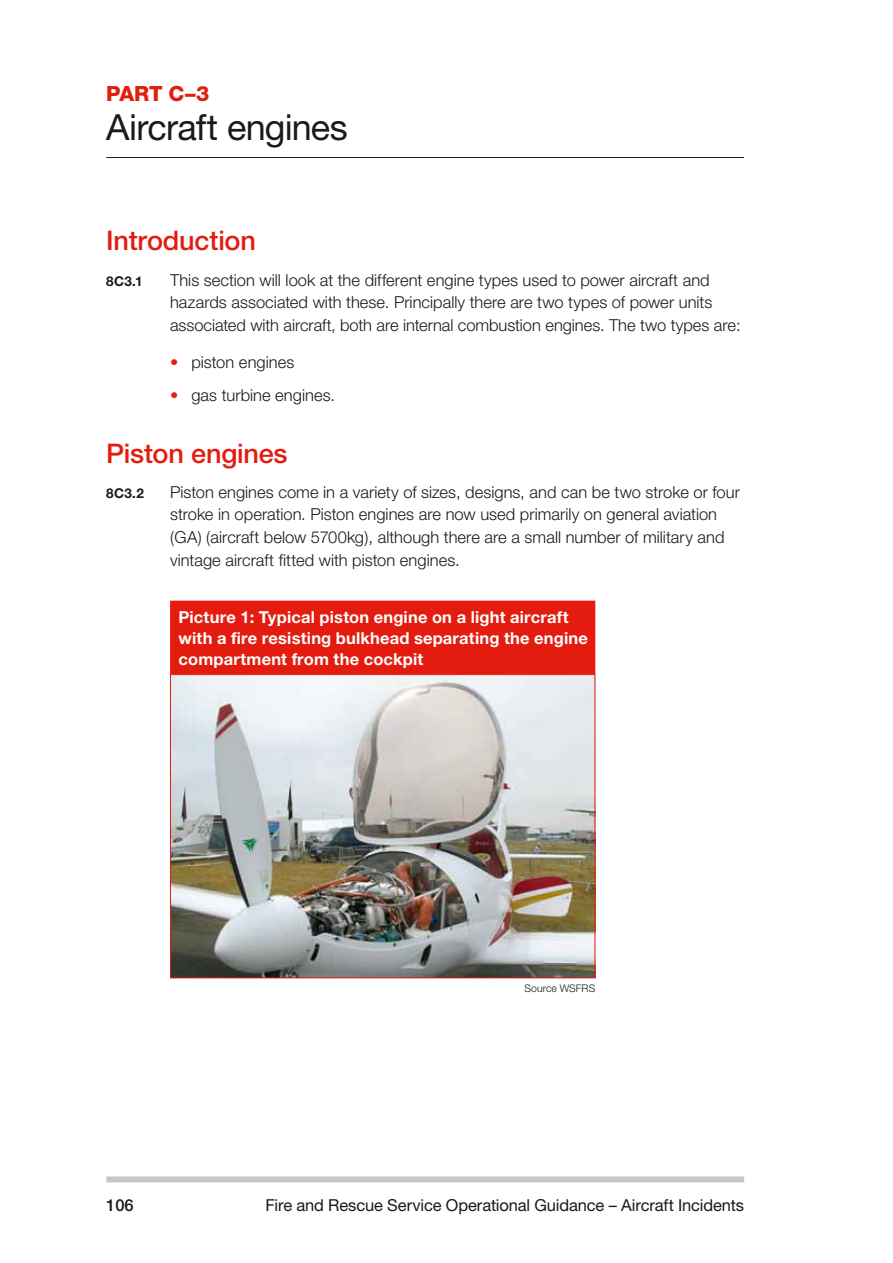
<style>
.page{position:relative;width:893px;height:1263px;background:#fff}
.page>*{position:absolute;margin:0;border:0;box-sizing:border-box;transform-origin:0 0}
.t1{font:36px "Helvetica Neue";letter-spacing:-.025em;color:#1a1a18}
.t2{font:500 27px "Helvetica Neue";letter-spacing:-.01em;color:#e41c0f}
.t3{font:800 21px "Helvetica Neue";color:#e41c0f}
.t4{font:300 16.5px/22.5px "Helvetica Neue";color:#1a1a18}
.t5{font:700 16.5px/21px "Helvetica Neue";letter-spacing:.01em;color:#fff}
.t6{font:16.5px "Helvetica Neue";letter-spacing:-.01em;color:#1a1a18}
.t7{font:500 16.5px "Helvetica Neue";color:#1a1a18}
.t8{font:700 13.5px "Helvetica Neue";letter-spacing:.02em;color:#1a1a18}
.t9{font:300 10.5px "Helvetica Neue";letter-spacing:.005em;color:#1a1a18}
.s1{font-weight:900;color:#e41c0f}
</style>
<div class="page">
<div style="left:106px;top:1176px;width:638px;height:6px;background:#c5c6c6"></div>
<hr style="left:106px;top:157px;width:638px;height:1px;background:#1a1a18">
<img style="left:172px;top:676px;width:421px;height:300px">
<div style="left:170px;top:674px;width:425px;height:304px;border:1px solid #e41c0f"></div>
<div style="left:170px;top:601px;width:425px;height:73px;background:#e41c0f"></div>
<p class="t3" style="left:106px;top:81px;width:105px">PART C–3</p>
<h1 class="t1" style="left:106px;top:106px;width:243px">Aircraft engines</h1>
<h2 class="t2" style="left:106px;top:225px;width:151px">Introduction</h2>
<p class="t8" style="left:106px;top:272px;width:38px">8C3.1</p>
<p class="t4" style="left:170px;top:268px;width:572px">This section will look at the different engine types used to power aircraft and hazards associated with these. Principally there are two types of power units associated with aircraft, both are internal combustion engines. The two types are:</p>
<p class="t4" style="left:170px;top:351px;width:126px"><span class="s1">•</span> piston engines</p>
<p class="t4" style="left:170px;top:384px;width:166px"><span class="s1">•</span> gas turbine engines.</p>
<h2 class="t2" style="left:106px;top:437px;width:183px">Piston engines</h2>
<p class="t8" style="left:106px;top:485px;width:39px">8C3.2</p>
<p class="t4" style="left:170px;top:480px;width:571px">Piston engines come in a variety of sizes, designs, and can be two stroke or four stroke in operation. Piston engines are now used primarily on general aviation (GA) (aircraft below 5700kg), although there are a small number of military and vintage aircraft fitted with piston engines.</p>
<p class="t5" style="left:179px;top:606px;width:411px">Picture 1: Typical piston engine on a light aircraft with a fire resisting bulkhead separating the engine compartment from the cockpit</p>
<p class="t9" style="left:524px;top:982px;width:72px">Source WSFRS</p>
<p class="t7" style="left:106px;top:1195px;width:29px">106</p>
<p class="t6" style="left:265px;top:1195px;width:480px">Fire and Rescue Service Operational Guidance – Aircraft Incidents</p>
</div>
